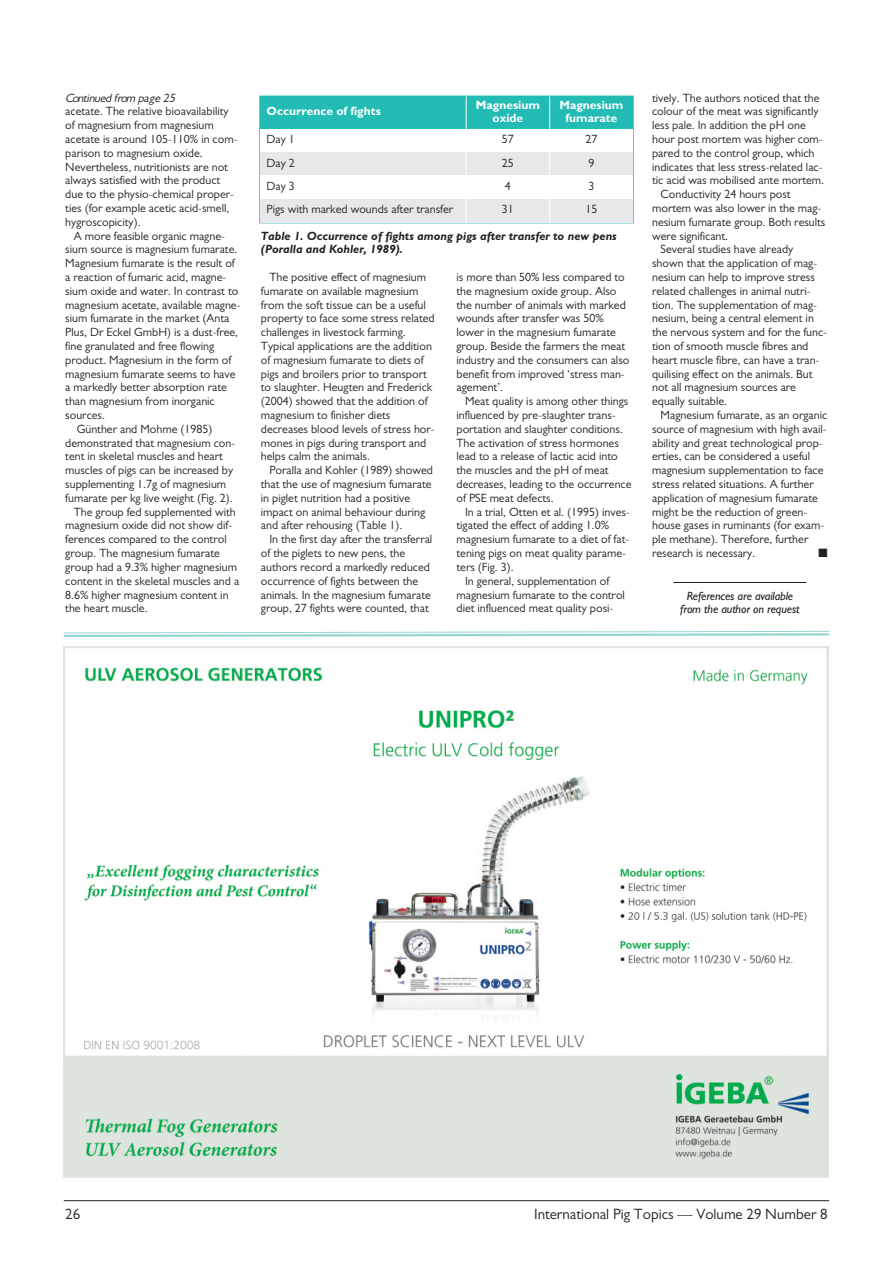
<style>
.page{position:relative;width:893px;height:1263px;background:#fff}
.page>*{position:absolute;margin:0;border:0;box-sizing:border-box;transform-origin:0 0}
.t1{font:15px "Gill Sans";color:#231f20}
.t2{font:12px/13.8px "Gill Sans";color:#231f20}
.t3{font:italic 700 12px/13.8px "Gill Sans";color:#231f20}
.t4{font:700 12px/13.8px "Gill Sans";color:#fff;text-align:center}
.t5{font:italic 12px/13.8px "Gill Sans";letter-spacing:-.01em;color:#231f20;text-align:center}
.t6{font:italic 12px "Gill Sans";color:#231f20}
.t7{font:12px "Zapf Dingbats ITC";color:#231f20}
</style>
<div class="page">
<hr style="left:64px;top:1200px;width:765px;height:1px;background:#231f20">
<hr style="left:673px;top:582px;width:133px;height:1px;background:#231f20">
<div style="left:260px;top:96px;width:206px;height:33px;background:#22bcb5"></div>
<div style="left:466px;top:96px;width:84px;height:33px;background:#22bcb5"></div>
<div style="left:550px;top:96px;width:83px;height:33px;background:#22bcb5"></div>
<div style="left:260px;top:152px;width:206px;height:24px;background:#e7e8e9"></div>
<div style="left:466px;top:152px;width:84px;height:24px;background:#e7e8e9"></div>
<div style="left:550px;top:152px;width:83px;height:24px;background:#e7e8e9"></div>
<div style="left:260px;top:199px;width:206px;height:24px;background:#e7e8e9"></div>
<div style="left:466px;top:199px;width:84px;height:24px;background:#e7e8e9"></div>
<div style="left:550px;top:199px;width:83px;height:24px;background:#e7e8e9"></div>
<hr style="left:466px;top:96px;width:1px;height:127px;background:#fff">
<hr style="left:549px;top:96px;width:1px;height:127px;background:#fff">
<svg style="left:63px;top:631px;width:767px;height:6px"></svg>
<img style="left:64px;top:646px;width:765px;height:532px">
<p class="t6" style="left:65px;top:93px;width:114px">Continued from page 25</p>
<p class="t2" style="left:65px;top:106px;width:174px">acetate. The relative bioavailability of magnesium from magnesium acetate is around 105-110% in com&shy;parison to magnesium oxide.<br>Nevertheless, nutritionists are not always satisfied with the product due to the physio-chemical proper&shy;ties (for example acetic acid-smell, hygroscopicity).</p>
<p class="t2" style="left:74px;top:230px;width:153px">A more feasible organic magne-</p>
<p class="t2" style="left:65px;top:244px;width:174px">sium source is magnesium fumarate.</p>
<p class="t2" style="left:65px;top:258px;width:171px">Magnesium fumarate is the result of</p>
<p class="t2" style="left:65px;top:271px;width:163px">a reaction of fumaric acid, magne-</p>
<p class="t2" style="left:65px;top:285px;width:175px">sium oxide and water. In contrast to</p>
<p class="t2" style="left:65px;top:299px;width:177px">magnesium acetate, available magne-</p>
<p class="t2" style="left:65px;top:313px;width:166px">sium fumarate in the market (Anta</p>
<p class="t2" style="left:65px;top:327px;width:174px">Plus, Dr Eckel GmbH) is a dust-free,</p>
<p class="t2" style="left:65px;top:340px;width:150px">fine granulated and free flowing</p>
<p class="t2" style="left:65px;top:354px;width:167px">product. Magnesium in the form of</p>
<p class="t2" style="left:65px;top:368px;width:172px">magnesium fumarate seems to have</p>
<p class="t2" style="left:65px;top:382px;width:163px">a markedly better absorption rate</p>
<p class="t2" style="left:65px;top:396px;width:151px">than magnesium from inorganic</p>
<p class="t2" style="left:65px;top:409px;width:41px">sources.</p>
<p class="t2" style="left:77px;top:423px;width:137px">Günther and Mohme (1985)</p>
<p class="t2" style="left:65px;top:437px;width:171px">demonstrated that magnesium con-</p>
<p class="t2" style="left:65px;top:451px;width:159px">tent in skeletal muscles and heart</p>
<p class="t2" style="left:65px;top:465px;width:170px">muscles of pigs can be increased by</p>
<p class="t2" style="left:65px;top:478px;width:162px">supplementing 1.7g of magnesium</p>
<p class="t2" style="left:65px;top:492px;width:169px">fumarate per kg live weight (Fig. 2).</p>
<p class="t2" style="left:74px;top:506px;width:163px">The group fed supplemented with</p>
<p class="t2" style="left:65px;top:520px;width:168px">magnesium oxide did not show dif-</p>
<p class="t2" style="left:65px;top:534px;width:163px">ferences compared to the control</p>
<p class="t2" style="left:65px;top:547px;width:156px">group. The magnesium fumarate</p>
<p class="t2" style="left:65px;top:561px;width:173px">group had a 9.3% higher magnesium</p>
<p class="t2" style="left:65px;top:575px;width:175px">content in the skeletal muscles and a</p>
<p class="t2" style="left:65px;top:589px;width:165px">8.6% higher magnesium content in</p>
<p class="t2" style="left:65px;top:603px;width:84px">the heart muscle.</p>
<p class="t4" style="left:266px;top:106px;width:116px">Occurrence of fights</p>
<p class="t4" style="left:476px;top:99px;width:65px">Magnesium oxide</p>
<p class="t4" style="left:559px;top:99px;width:65px">Magnesium fumarate</p>
<p class="t2" style="left:266px;top:134px;width:30px">Day 1</p>
<p class="t2" style="left:502px;top:134px;width:13px">57</p>
<p class="t2" style="left:585px;top:134px;width:13px">27</p>
<p class="t2" style="left:266px;top:157px;width:30px">Day 2</p>
<p class="t2" style="left:502px;top:157px;width:13px">25</p>
<p class="t2" style="left:588px;top:157px;width:7px">9</p>
<p class="t2" style="left:266px;top:181px;width:30px">Day 3</p>
<p class="t2" style="left:505px;top:181px;width:7px">4</p>
<p class="t2" style="left:588px;top:181px;width:7px">3</p>
<p class="t2" style="left:266px;top:204px;width:188px">Pigs with marked wounds after transfer</p>
<p class="t2" style="left:502px;top:204px;width:13px">31</p>
<p class="t2" style="left:585px;top:204px;width:13px">15</p>
<p class="t3" style="left:261px;top:230px;width:357px">Table 1. Occurrence of fights among pigs after transfer to new pens (Poralla and Kohler, 1989).</p>
<p class="t2" style="left:261px;top:271px;width:175px;text-indent:9px">The positive effect of magnesium fumarate on available magnesium from the soft tissue can be a useful property to face some stress related challenges in livestock farming.<br>Typical applications are the addition of magnesium fumarate to diets of pigs and broilers prior to transport to slaughter. Heugten and Frederick (2004) showed that the addition of magnesium to finisher diets decreases blood levels of stress hor&shy;mones in pigs during transport and helps calm the animals.</p>
<p class="t2" style="left:261px;top:465px;width:174px;text-indent:9px">Poralla and Kohler (1989) showed that the use of magnesium fumarate in piglet nutrition had a positive impact on animal behaviour during and after rehousing (Table 1).</p>
<p class="t2" style="left:261px;top:534px;width:173px;text-indent:9px">In the first day after the transferral of the piglets to new pens, the authors record a markedly reduced occurrence of fights between the animals. In the magnesium fumarate group, 27 fights were counted, that</p>
<p class="t2" style="left:456px;top:271px;width:174px">is more than 50% less compared to the magnesium oxide group. Also the number of animals with marked wounds after transfer was 50% lower in the magnesium fumarate group. Beside the farmers the meat industry and the consumers can also benefit from improved ‘stress man&shy;agement’.</p>
<p class="t2" style="left:456px;top:396px;width:177px;text-indent:9px">Meat quality is among other things influenced by pre-slaughter trans&shy;portation and slaughter conditions.<br>The activation of stress hormones lead to a release of lactic acid into the muscles and the pH of meat decreases, leading to the occurrence of PSE meat defects.</p>
<p class="t2" style="left:465px;top:506px;width:166px">In a trial, Otten et al. (1995) inves-</p>
<p class="t2" style="left:456px;top:520px;width:154px">tigated the effect of adding 1.0%</p>
<p class="t2" style="left:456px;top:534px;width:174px">magnesium fumarate to a diet of fat-</p>
<p class="t2" style="left:456px;top:547px;width:171px">tening pigs on meat quality parame-</p>
<p class="t2" style="left:456px;top:561px;width:59px">ters (Fig. 3).</p>
<p class="t2" style="left:465px;top:575px;width:146px">In general, supplementation of</p>
<p class="t2" style="left:456px;top:589px;width:170px">magnesium fumarate to the control</p>
<p class="t2" style="left:456px;top:603px;width:158px">diet influenced meat quality posi-</p>
<p class="t2" style="left:652px;top:92px;width:169px">tively. The authors noticed that the</p>
<p class="t2" style="left:652px;top:106px;width:168px">colour of the meat was significantly</p>
<p class="t2" style="left:652px;top:120px;width:155px">less pale. In addition the pH one</p>
<p class="t2" style="left:652px;top:133px;width:172px">hour post mortem was higher com-</p>
<p class="t2" style="left:652px;top:147px;width:164px">pared to the control group, which</p>
<p class="t2" style="left:652px;top:161px;width:172px">indicates that less stress-related lac-</p>
<p class="t2" style="left:652px;top:175px;width:173px">tic acid was mobilised ante mortem.</p>
<p class="t2" style="left:661px;top:189px;width:132px">Conductivity 24 hours post</p>
<p class="t2" style="left:652px;top:202px;width:171px">mortem was also lower in the mag-</p>
<p class="t2" style="left:652px;top:216px;width:175px">nesium fumarate group. Both results</p>
<p class="t2" style="left:652px;top:230px;width:78px">were significant.</p>
<p class="t2" style="left:661px;top:244px;width:134px">Several studies have already</p>
<p class="t2" style="left:652px;top:258px;width:167px">shown that the application of mag-</p>
<p class="t2" style="left:652px;top:271px;width:164px">nesium can help to improve stress</p>
<p class="t2" style="left:652px;top:285px;width:160px">related challenges in animal nutri-</p>
<p class="t2" style="left:652px;top:299px;width:166px">tion. The supplementation of mag-</p>
<p class="t2" style="left:652px;top:313px;width:163px">nesium, being a central element in</p>
<p class="t2" style="left:652px;top:327px;width:177px">the nervous system and for the func-</p>
<p class="t2" style="left:652px;top:340px;width:158px">tion of smooth muscle fibres and</p>
<p class="t2" style="left:652px;top:354px;width:169px">heart muscle fibre, can have a tran-</p>
<p class="t2" style="left:652px;top:368px;width:162px">quilising effect on the animals. But</p>
<p class="t2" style="left:652px;top:382px;width:145px">not all magnesium sources are</p>
<p class="t2" style="left:652px;top:396px;width:77px">equally suitable.</p>
<p class="t2" style="left:661px;top:409px;width:168px">Magnesium fumarate, as an organic</p>
<p class="t2" style="left:652px;top:423px;width:176px">source of magnesium with high avail-</p>
<p class="t2" style="left:652px;top:437px;width:172px">ability and great technological prop-</p>
<p class="t2" style="left:652px;top:451px;width:160px">erties, can be considered a useful</p>
<p class="t2" style="left:652px;top:465px;width:173px">magnesium supplementation to face</p>
<p class="t2" style="left:652px;top:478px;width:163px">stress related situations. A further</p>
<p class="t2" style="left:652px;top:492px;width:167px">application of magnesium fumarate</p>
<p class="t2" style="left:652px;top:506px;width:157px">might be the reduction of green-</p>
<p class="t2" style="left:652px;top:520px;width:174px">house gases in ruminants (for exam-</p>
<p class="t2" style="left:652px;top:534px;width:158px">ple methane). Therefore, further</p>
<p class="t2" style="left:652px;top:547px;width:105px">research is necessary.</p>
<p class="t7" style="left:818px;top:546px;width:11px">■</p>
<p class="t5" style="left:680px;top:590px;width:121px">References are available from the author on request</p>
<p class="t1" style="left:65px;top:1209px;width:16px">26</p>
<p class="t1" style="left:534px;top:1209px;width:295px">International Pig Topics — Volume 29 Number 8</p>
</div>
